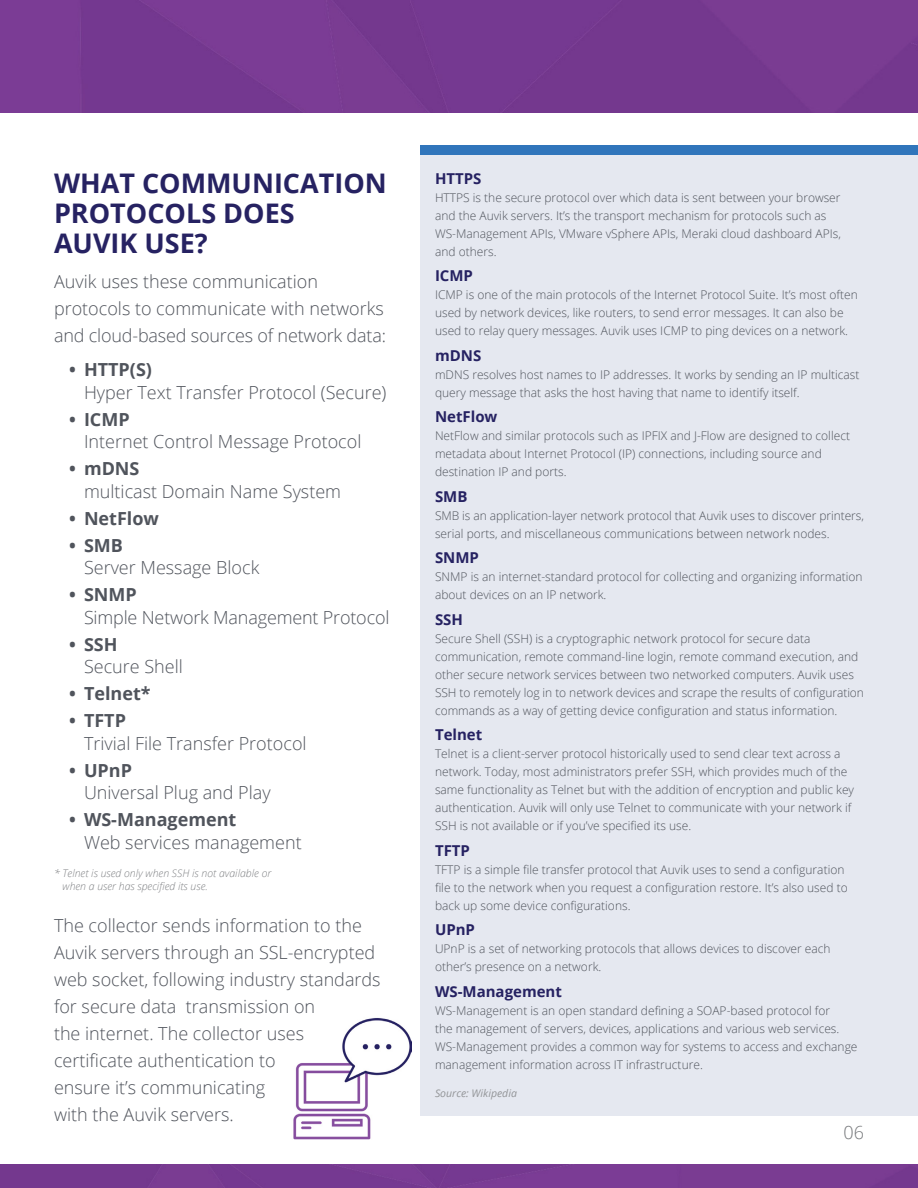
<style>
.page{position:relative;width:918px;height:1188px;background:#fff}
.page>*{position:absolute;margin:0;border:0;box-sizing:border-box;transform-origin:0 0}
.headline{font:700 27px/30px "Open Sans";color:#262262}
.body_copy{font:300 18px/27px "Open Sans";color:#50545c}
.list{font:300 18px/22.5px "Open Sans";color:#50545c}
.list-2{font:700 18px "Open Sans";color:#50545c}
.t1{font:300 18px "Open Sans";color:#76787b}
.small_headline{font:700 15px "Open Sans";color:#262262}
.small_headline-2{font:300 12px/18px "Open Sans";color:#50545c}
.list-3{font:italic 300 10.5px/12.6px "Open Sans";color:#808285}
.small_headline-3{font:italic 10.5px "Open Sans";color:#939598}
.s1{font-weight:700}
</style>
<div class="page">
<img style="left:293px;top:1018px;width:118px;height:122px">
<div style="left:420px;top:146px;width:498px;height:10px;background:#3075bb"></div>
<div style="left:420px;top:156px;width:498px;height:960px;background:#e5e8f0"></div>
<div style="left:0;top:1164px;width:918px;height:24px;background:#7a3c92"></div>
<div style="left:0;top:0;width:918px;height:112px;background:#753991"></div>
<p class="headline" style="left:54px;top:168px;width:334px">WHAT COMMUNICATION<br>PROTOCOLS DOES<br>AUVIK USE?</p>
<p class="body_copy" style="left:54px;top:267px;width:334px">Auvik uses these communication protocols to communicate with networks and cloud-based sources of network data:</p>
<p class="list" style="left:84px;top:358px;width:304px;text-indent:-15px"><span class="s1">• HTTP(S)<br></span>Hyper Text Transfer Protocol (Secure)</p>
<p class="list" style="left:84px;top:407px;width:279px;text-indent:-15px"><span class="s1">• ICMP<br></span>Internet Control Message Protocol</p>
<p class="list" style="left:84px;top:457px;width:259px;text-indent:-15px"><span class="s1">• mDNS<br></span>multicast Domain Name System</p>
<p class="list-2" style="left:69px;top:505px;width:92px">• NetFlow</p>
<p class="list" style="left:84px;top:533px;width:177px;text-indent:-15px"><span class="s1">• SMB<br></span>Server Message Block</p>
<p class="list" style="left:84px;top:583px;width:307px;text-indent:-15px"><span class="s1">• SNMP<br></span>Simple Network Management Protocol</p>
<p class="list" style="left:84px;top:632px;width:100px;text-indent:-15px"><span class="s1">• SSH<br></span>Secure Shell</p>
<p class="list-2" style="left:69px;top:681px;width:83px">• Telnet*</p>
<p class="list" style="left:84px;top:709px;width:224px;text-indent:-15px"><span class="s1">• TFTP<br></span>Trivial File Transfer Protocol</p>
<p class="list" style="left:84px;top:758px;width:188px;text-indent:-15px"><span class="s1">• UPnP<br></span>Universal Plug and Play</p>
<p class="list" style="left:84px;top:808px;width:219px;text-indent:-15px"><span class="s1">• WS-Management<br></span>Web services management</p>
<p class="list-3" style="left:63px;top:867px;width:210px;text-indent:-9px">* Telnet is used only when SSH is not available or when a user has specified its use.</p>
<p class="body_copy" style="left:54px;top:911px;width:328px">The collector sends information to the Auvik servers through an SSL-encrypted web socket, following industry standards for secure data transmission on<br>the internet. The collector uses certificate authentication to<br>ensure it’s communicating<br>with the Auvik servers.</p>
<p class="small_headline" style="left:435px;top:168px;width:48px">HTTPS</p>
<p class="small_headline-2" style="left:435px;top:188px;width:407px">HTTPS is the secure protocol over which data is sent between your browser and the Auvik servers. It’s the transport mechanism for protocols such as WS-Management APIs, VMware vSphere APIs, Meraki cloud dashboard APIs, and others.</p>
<p class="small_headline" style="left:435px;top:265px;width:40px">ICMP</p>
<p class="small_headline-2" style="left:435px;top:286px;width:424px">ICMP is one of the main protocols of the Internet Protocol Suite. It’s most often used by network devices, like routers, to send error messages. It can also be used to relay query messages. Auvik uses ICMP to ping devices on a network.</p>
<p class="small_headline" style="left:435px;top:345px;width:48px">mDNS</p>
<p class="small_headline-2" style="left:435px;top:365px;width:426px">mDNS resolves host names to IP addresses. It works by sending an IP multicast query message that asks the host having that name to identify itself.</p>
<p class="small_headline" style="left:435px;top:406px;width:64px">NetFlow</p>
<p class="small_headline-2" style="left:435px;top:427px;width:417px">NetFlow and similar protocols such as IPFIX and J-Flow are designed to collect metadata about Internet Protocol (IP) connections, including source and destination IP and ports.</p>
<p class="small_headline" style="left:435px;top:486px;width:34px">SMB</p>
<p class="small_headline-2" style="left:435px;top:506px;width:431px">SMB is an application-layer network protocol that Auvik uses to discover printers, serial ports, and miscellaneous communications between network nodes.</p>
<p class="small_headline" style="left:435px;top:547px;width:46px">SNMP</p>
<p class="small_headline-2" style="left:435px;top:568px;width:429px">SNMP is an internet-standard protocol for collecting and organizing information about devices on an IP network.</p>
<p class="small_headline" style="left:435px;top:609px;width:30px">SSH</p>
<p class="small_headline-2" style="left:435px;top:629px;width:431px">Secure Shell (SSH) is a cryptographic network protocol for secure data communication, remote command-line login, remote command execution, and other secure network services between two networked computers. Auvik uses SSH to remotely log in to network devices and scrape the results of configuration commands as a way of getting device configuration and status information.</p>
<p class="small_headline" style="left:435px;top:724px;width:49px">Telnet</p>
<p class="small_headline-2" style="left:435px;top:745px;width:421px">Telnet is a client-server protocol historically used to send clear text across a network. Today, most administrators prefer SSH, which provides much of the same functionality as Telnet but with the addition of encryption and public key authentication. Auvik will only use Telnet to communicate with your network if SSH is not available or if you’ve specified its use.</p>
<p class="small_headline" style="left:435px;top:840px;width:37px">TFTP</p>
<p class="small_headline-2" style="left:435px;top:860px;width:414px">TFTP is a simple file transfer protocol that Auvik uses to send a configuration file to the network when you request a configuration restore. It’s also used to back up some device configurations.</p>
<p class="small_headline" style="left:435px;top:919px;width:42px">UPnP</p>
<p class="small_headline-2" style="left:435px;top:940px;width:397px">UPnP is a set of networking protocols that allows devices to discover each other’s presence on a network.</p>
<p class="small_headline" style="left:435px;top:981px;width:129px">WS-Management</p>
<p class="small_headline-2" style="left:435px;top:1001px;width:424px">WS-Management is an open standard defining a SOAP-based protocol for<br>the management of servers, devices, applications and various web services.<br>WS-Management provides a common way for systems to access and exchange management information across IT infrastructure.</p>
<p class="small_headline-3" style="left:435px;top:1086px;width:83px">Source: Wikipedia</p>
<h2 class="t1" style="left:843px;top:1120px;width:22px">06</h2>
</div>
